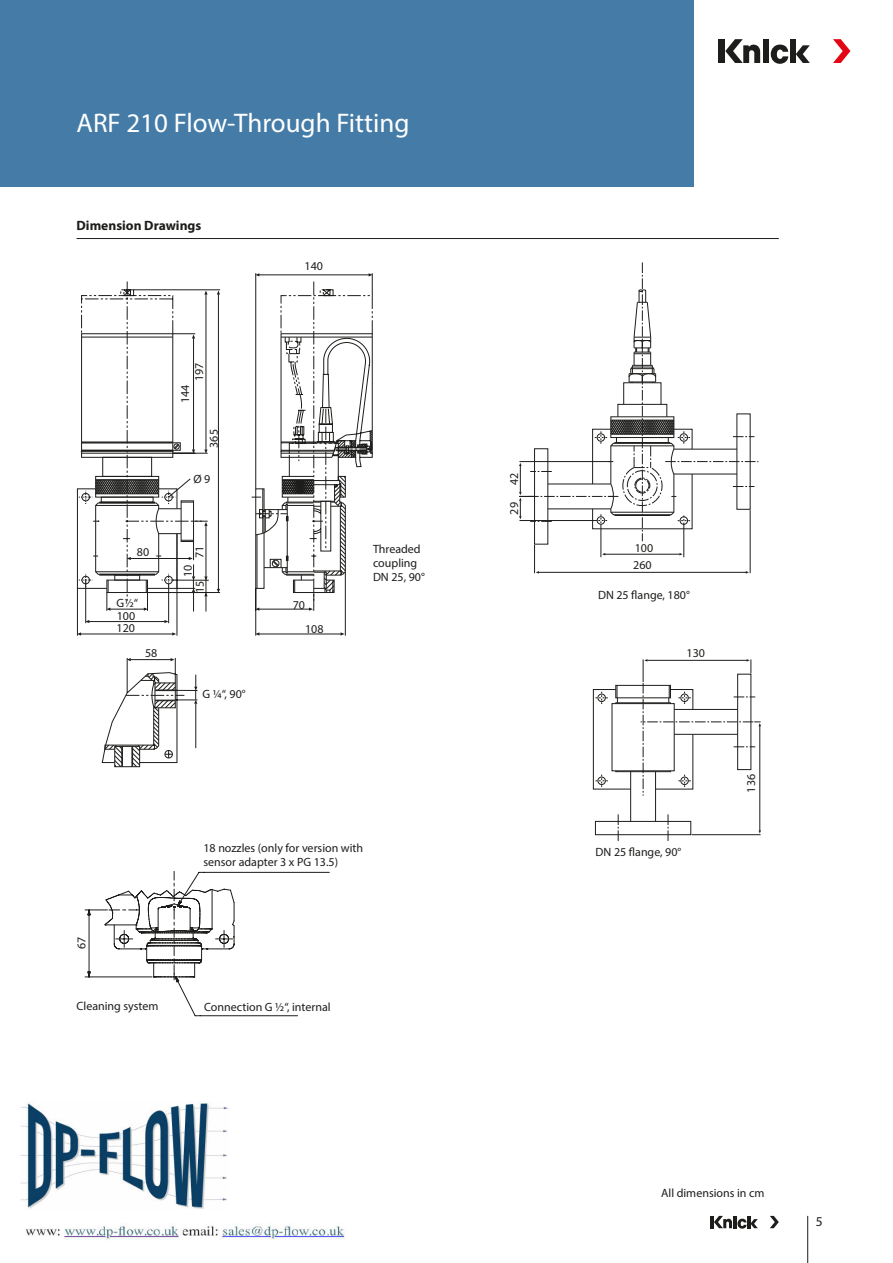
<style>
.page{position:relative;width:893px;height:1263px;background:#fff}
.page>*{position:absolute;margin:0;border:0;box-sizing:border-box;transform-origin:0 0}
.Headline{font:27px "Myriad Pro";color:#fff}
.Tabelle_Headline{font:700 13.5px "Myriad Pro";color:#1d1d1b}
.t1{font:13.5px "Myriad Pro";color:#1d1d1b}
.t2{font:12px/14.2px "Myriad Pro";color:#1d1d1b}
</style>
<div class="page">
<div style="left:0;top:0;width:693px;height:187px;background:#447ca7"></div>
<div style="left:719px;top:39px;width:6px;height:24px;background:#1d1d1b"></div>
<div style="left:790px;top:39px;width:6px;height:24px;background:#1d1d1b"></div>
<svg style="left:796px;top:45px;width:14px;height:18px"></svg>
<svg style="left:833px;top:39px;width:17px;height:24px"></svg>
<svg style="left:725px;top:39px;width:63px;height:25px"></svg>
<hr style="left:807px;top:1216px;width:1px;height:47px;background:#1d1d1b">
<hr style="left:710px;top:1216px;width:4px;height:12px;background:#1d1d1b">
<svg style="left:770px;top:1216px;width:9px;height:12px"></svg>
<svg style="left:714px;top:1216px;width:44px;height:12px"></svg>
<svg style="left:104px;top:763px;width:72px;height:4px"></svg>
<svg style="left:81px;top:281px;width:292px;height:477px"></svg>
<svg style="left:77px;top:479px;width:118px;height:132px"></svg>
<svg style="left:519px;top:262px;width:239px;height:312px"></svg>
<hr style="left:655px;top:772px;width:1px;height:49px;background:#1d1d1b">
<hr style="left:630px;top:772px;width:1px;height:49px;background:#1d1d1b">
<div style="left:595px;top:821px;width:96px;height:14px;border:1px solid #1d1d1b"></div>
<svg style="left:618px;top:814px;width:1px;height:27px"></svg>
<svg style="left:668px;top:814px;width:1px;height:27px"></svg>
<hr style="left:692px;top:834px;width:69px;height:1px;background:#1d1d1b">
<hr style="left:759px;top:726px;width:1px;height:104px;background:#1d1d1b">
<svg style="left:593px;top:659px;width:168px;height:137px"></svg>
<svg style="left:85px;top:871px;width:245px;height:145px"></svg>
<hr style="left:77px;top:238px;width:702px;height:1px;background:#1d1d1b">
<img style="left:20px;top:1101px;width:325px;height:140px">
<p class="Headline" style="left:77px;top:106px;width:334px">ARF 210 Flow-Through Fitting</p>
<p class="Tabelle_Headline" style="left:77px;top:216px;width:126px">Dimension Drawings</p>
<p class="t2" style="left:192px;top:381px;width:20px;rotate:-90deg">197</p>
<p class="t2" style="left:178px;top:403px;width:20px;rotate:-90deg">144</p>
<p class="t2" style="left:207px;top:448px;width:20px;rotate:-90deg">365</p>
<p class="t2" style="left:137px;top:544px;width:14px">80</p>
<p class="t2" style="left:116px;top:596px;width:23px">G 1/2“</p>
<p class="t2" style="left:117px;top:609px;width:20px">100</p>
<p class="t2" style="left:117px;top:620px;width:20px">120</p>
<p class="t2" style="left:145px;top:645px;width:14px">58</p>
<p class="t2" style="left:193px;top:472px;width:18px">Ø 9</p>
<p class="t2" style="left:192px;top:558px;width:14px;rotate:-90deg">71</p>
<p class="t2" style="left:180px;top:577px;width:14px;rotate:-90deg">10</p>
<p class="t2" style="left:192px;top:593px;width:13px;rotate:-90deg">15</p>
<p class="t2" style="left:202px;top:687px;width:45px">G 1/4“, 90°</p>
<p class="t2" style="left:305px;top:259px;width:20px">140</p>
<p class="t2" style="left:293px;top:598px;width:14px">70</p>
<p class="t2" style="left:305px;top:622px;width:20px">108</p>
<p class="t2" style="left:373px;top:542px;width:49px">Threaded coupling</p>
<p class="t2" style="left:373px;top:570px;width:53px">DN 25, 90°</p>
<p class="t2" style="left:74px;top:949px;width:14px;rotate:-90deg">67</p>
<p class="t2" style="left:77px;top:999px;width:83px">Cleaning system</p>
<p class="t2" style="left:203px;top:841px;width:161px">18 nozzles (only for version with sensor adapter 3 x PG 13.5)</p>
<p class="t2" style="left:204px;top:999px;width:128px">Connection G 1/2“, internal</p>
<p class="t2" style="left:507px;top:485px;width:14px;rotate:-90deg">42</p>
<p class="t2" style="left:507px;top:515px;width:14px;rotate:-90deg">29</p>
<p class="t2" style="left:635px;top:540px;width:20px">100</p>
<p class="t2" style="left:598px;top:588px;width:93px">DN 25 flange, 180°</p>
<p class="t2" style="left:633px;top:558px;width:20px">260</p>
<p class="t2" style="left:687px;top:646px;width:20px">130</p>
<p class="t2" style="left:596px;top:845px;width:87px">DN 25 flange, 90°</p>
<p class="t2" style="left:744px;top:792px;width:20px;rotate:-90deg">136</p>
<p class="t2" style="left:661px;top:1186px;width:105px">All dimensions in cm</p>
<p class="t1" style="left:816px;top:1213px;width:8px">5</p>
</div>
